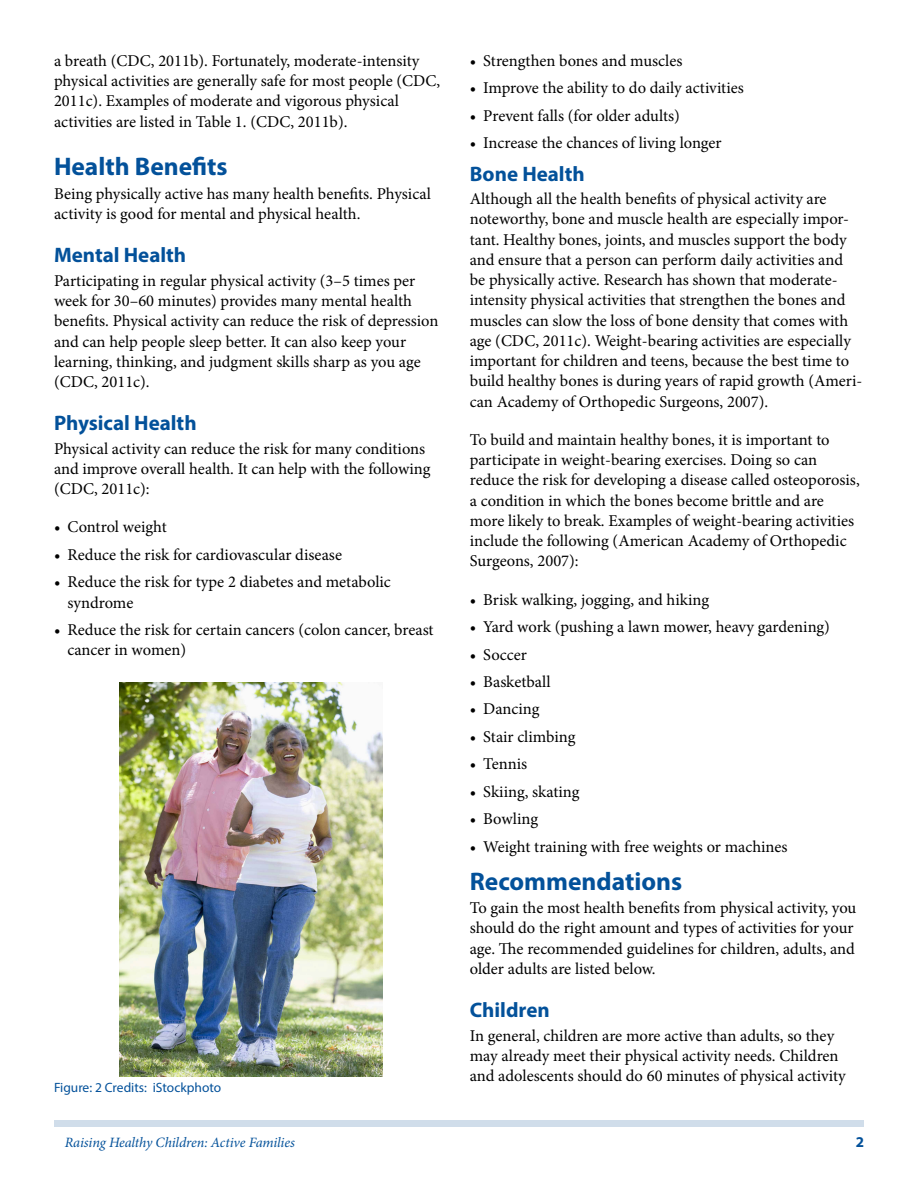
<style>
.page{position:relative;width:918px;height:1188px;background:#fff}
.page>*{position:absolute;margin:0;border:0;box-sizing:border-box;transform-origin:0 0}
.t1{font:700 25.5px "Myriad Pro";color:#03519a}
.t2{font:700 21px "Myriad Pro";color:#03519a}
.t3{font:16.5px/20.2px "Minion Pro";color:#000}
.t4{font:700 15px "Myriad Pro";color:#03519a}
.t5{font:italic 14.25px "Minion Pro";letter-spacing:-.01em;color:#03519a}
.t6{font:13.5px "Myriad Pro";color:#03519a}
</style>
<div class="page">
<div style="left:54px;top:1120px;width:810px;height:7px;background:#d0ddea"></div>
<img style="left:120px;top:683px;width:262px;height:394px">
<p class="t3" style="left:54px;top:51px;width:388px">a breath (CDC, 2011b). Fortunately, moderate-intensity physical activities are generally safe for most people (CDC, 2011c). Examples of moderate and vigorous physical activities are listed in Table 1. (CDC, 2011b).</p>
<h1 class="t1" style="left:54px;top:150px;width:175px">Health Benefits</h1>
<p class="t3" style="left:54px;top:184px;width:378px">Being physically active has many health benefits. Physical activity is good for mental and physical health.</p>
<p class="t2" style="left:54px;top:242px;width:134px">Mental Health</p>
<p class="t3" style="left:54px;top:270px;width:386px">Participating in regular physical activity (3–5 times per week for 30–60 minutes) provides many mental health benefits. Physical activity can reduce the risk of depression and can help people sleep better. It can also keep your learning, thinking, and judgment skills sharp as you age (CDC, 2011c).</p>
<p class="t2" style="left:54px;top:409px;width:144px">Physical Health</p>
<p class="t3" style="left:54px;top:438px;width:378px">Physical activity can reduce the risk for many conditions and improve overall health. It can help with the following (CDC, 2011c):</p>
<p class="t3" style="left:54px;top:517px;width:114px">• Control weight</p>
<p class="t3" style="left:54px;top:545px;width:290px">• Reduce the risk for cardiovascular disease</p>
<p class="t3" style="left:67px;top:572px;width:325px;text-indent:-13px">• Reduce the risk for type 2 diabetes and metabolic syndrome</p>
<p class="t3" style="left:67px;top:620px;width:368px;text-indent:-13px">• Reduce the risk for certain cancers (colon cancer, breast cancer in women)</p>
<p class="t6" style="left:54px;top:1079px;width:169px">Figure: 2 Credits: iStockphoto</p>
<p class="t3" style="left:470px;top:51px;width:214px">• Strengthen bones and muscles</p>
<p class="t3" style="left:470px;top:78px;width:276px">• Improve the ability to do daily activities</p>
<p class="t3" style="left:470px;top:106px;width:212px">• Prevent falls (for older adults)</p>
<p class="t3" style="left:470px;top:133px;width:253px">• Increase the chances of living longer</p>
<p class="t2" style="left:470px;top:160px;width:116px">Bone Health</p>
<p class="t3" style="left:470px;top:189px;width:394px">Although all the health benefits of physical activity are noteworthy, bone and muscle health are especially impor&shy;tant. Healthy bones, joints, and muscles support the body and ensure that a person can perform daily activities and be physically active. Research has shown that moderate&shy;intensity physical activities that strengthen the bones and muscles can slow the loss of bone density that comes with age (CDC, 2011c). Weight-bearing activities are especially important for children and teens, because the best time to build healthy bones is during years of rapid growth (Ameri&shy;can Academy of Orthopedic Surgeons, 2007).</p>
<p class="t3" style="left:470px;top:430px;width:392px">To build and maintain healthy bones, it is important to participate in weight-bearing exercises. Doing so can reduce the risk for developing a disease called osteoporosis, a condition in which the bones become brittle and are more likely to break. Examples of weight-bearing activities include the following (American Academy of Orthopedic Surgeons, 2007):</p>
<p class="t3" style="left:470px;top:589px;width:241px">• Brisk walking, jogging, and hiking</p>
<p class="t3" style="left:470px;top:617px;width:362px">• Yard work (pushing a lawn mower, heavy gardening)</p>
<p class="t3" style="left:470px;top:644px;width:59px">• Soccer</p>
<p class="t3" style="left:470px;top:672px;width:82px">• Basketball</p>
<p class="t3" style="left:470px;top:699px;width:71px">• Dancing</p>
<p class="t3" style="left:470px;top:727px;width:107px">• Stair climbing</p>
<p class="t3" style="left:470px;top:754px;width:59px">• Tennis</p>
<p class="t3" style="left:470px;top:782px;width:111px">• Skiing, skating</p>
<p class="t3" style="left:470px;top:809px;width:70px">• Bowling</p>
<p class="t3" style="left:470px;top:836px;width:319px">• Weight training with free weights or machines</p>
<h1 class="t1" style="left:470px;top:864px;width:214px">Recommendations</h1>
<p class="t3" style="left:470px;top:898px;width:388px">To gain the most health benefits from physical activity, you should do the right amount and types of activities for your age. The recommended guidelines for children, adults, and older adults are listed below.</p>
<p class="t2" style="left:470px;top:996px;width:81px">Children</p>
<p class="t3" style="left:470px;top:1025px;width:377px">In general, children are more active than adults, so they may already meet their physical activity needs. Children and adolescents should do 60 minutes of physical activity</p>
<p class="t5" style="left:65px;top:1133px;width:232px">Raising Healthy Children: Active Families</p>
<p class="t4" style="left:856px;top:1133px;width:10px">2</p>
</div>
